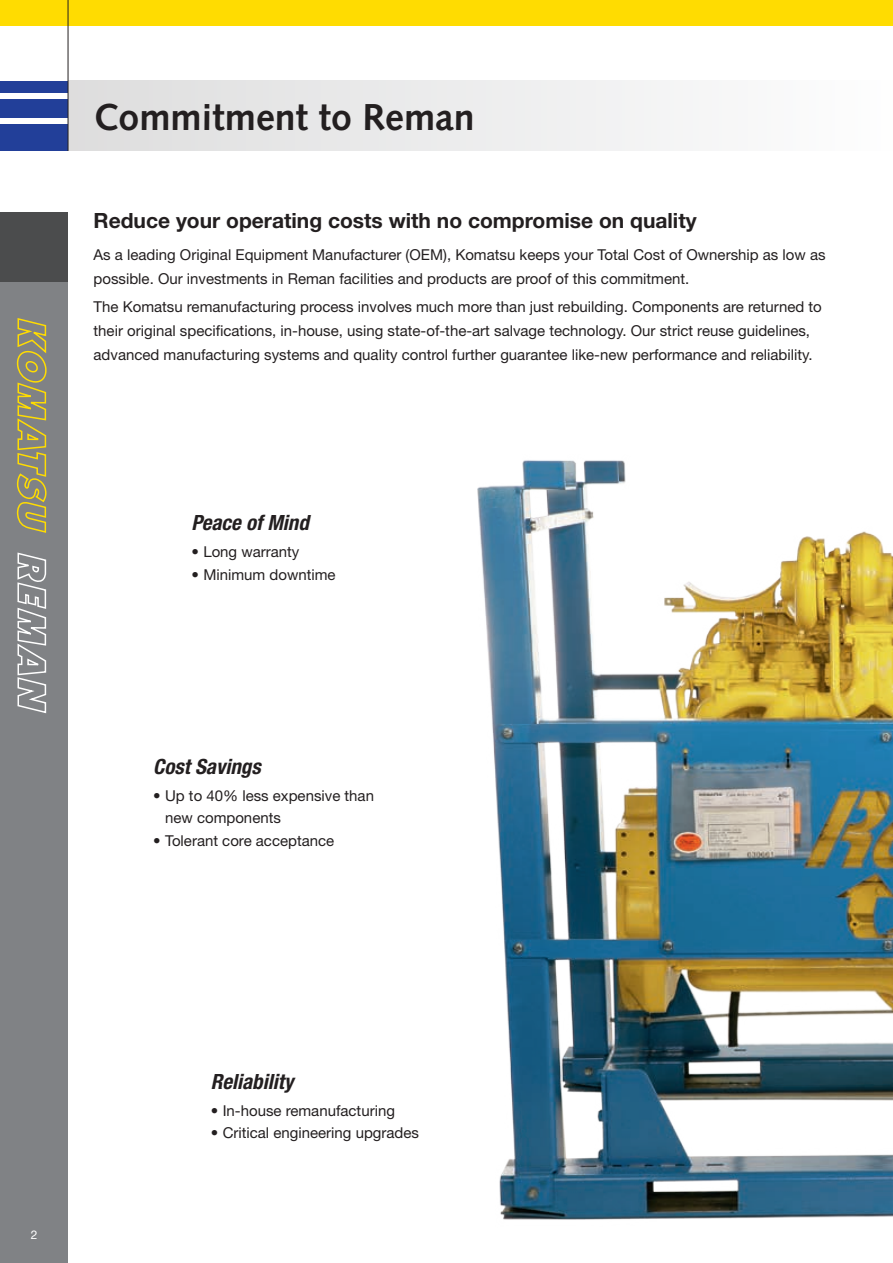
<style>
.page{position:relative;width:893px;height:1263px;background:#fff}
.page>*{position:absolute;margin:0;border:0;box-sizing:border-box;transform-origin:0 0}
.t1{font:700 37.5px "Syntax LTCE";color:#231f20}
.t2{font:700 21px "Helvetica Neue LT Pro";color:#231f20}
.t3{font:italic 700 condensed 21px "Helvetica Neue LT Pro";color:#231f20}
.t4{font:15px/24px "Helvetica Neue LT Pro";color:#231f20}
.t5{font:12px "Helvetica Neue LT Pro";color:#fff}
</style>
<div class="page">
<div style="left:68px;top:81px;width:825px;height:70px;background:linear-gradient(to right,#ddddde,#fdfdfe)"></div>
<img style="left:477px;top:460px;width:416px;height:760px">
<div style="left:0;top:213px;width:68px;height:1050px;background:#808285"></div>
<div style="left:0;top:125px;width:68px;height:26px;background:#223f99"></div>
<div style="left:0;top:99px;width:68px;height:19px;background:#223f99"></div>
<div style="left:0;top:81px;width:68px;height:11px;background:#223f99"></div>
<div style="left:0;top:0;width:893px;height:26px;background:#ffdc01"></div>
<div style="left:0;top:213px;width:68px;height:69px;background:#4b4c4d"></div>
<hr style="left:68px;top:0;width:1px;height:151px;background:#231f20">
<svg style="left:16px;top:318px;width:31px;height:215px"></svg>
<svg style="left:17px;top:552px;width:30px;height:162px"></svg>
<h1 class="t1" style="left:94px;top:96px;width:383px">Commitment to Reman</h1>
<h2 class="t2" style="left:94px;top:207px;width:605px">Reduce your operating costs with no compromise on quality</h2>
<p class="t4" style="left:94px;top:242px;width:734px">As a leading Original Equipment Manufacturer (OEM), Komatsu keeps your Total Cost of Ownership as low as possible. Our investments in Reman facilities and products are proof of this commitment.</p>
<p class="t4" style="left:94px;top:295px;width:730px">The Komatsu remanufacturing process involves much more than just rebuilding. Components are returned to their original specifications, in-house, using state-of-the-art salvage technology. Our strict reuse guidelines, advanced manufacturing systems and quality control further guarantee like-new performance and reliability.</p>
<h2 class="t3" style="left:191px;top:510px;width:119px">Peace of Mind</h2>
<p class="t4" style="left:191px;top:539px;width:110px">• Long warranty</p>
<p class="t4" style="left:191px;top:562px;width:146px">• Minimum downtime</p>
<h2 class="t3" style="left:153px;top:754px;width:109px">Cost Savings</h2>
<p class="t4" style="left:165px;top:784px;width:210px;line-height:22.5px;text-indent:-12px">• Up to 40% less expensive than new components</p>
<p class="t4" style="left:153px;top:828px;width:183px">• Tolerant core acceptance</p>
<p class="t5" style="left:31px;top:1227px;width:8px">2</p>
<h2 class="t3" style="left:211px;top:1069px;width:84px">Reliability</h2>
<p class="t4" style="left:211px;top:1098px;width:186px">• In-house remanufacturing</p>
<p class="t4" style="left:211px;top:1120px;width:210px">• Critical engineering upgrades</p>
</div>
